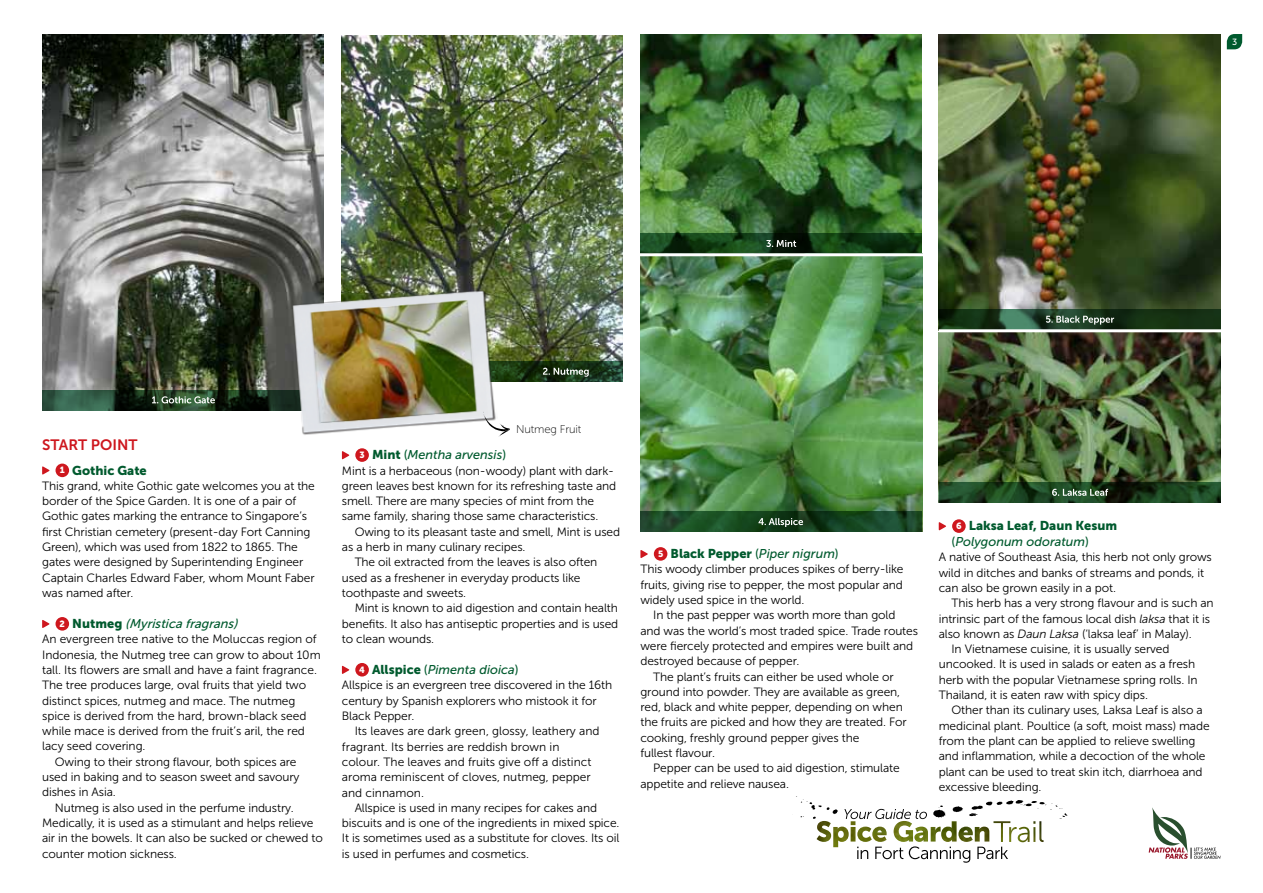
<style>
.page{position:relative;width:1263px;height:893px;background:#fff}
.page>*{position:absolute;margin:0;border:0;box-sizing:border-box;transform-origin:0 0}
.t1{font:15px "Museo Sans 700";color:#ce171e}
.t2{font:italic 12.75px "Museo Sans 500";color:#005a2e}
.t3{font:12.75px "Museo Sans 900";color:#005a2e}
.t4{font:italic 12.75px "Museo Sans 500";color:#005a2e}
.t5{font:12px/15.3px "Museo Sans 300";letter-spacing:-.01em;color:#000}
.t6{font:11.25px "Museo Sans 100";letter-spacing:-.01em;color:#000}
.t7{font:9px "Museo Sans 500";color:#fff}
.s1{font-size:9px;color:#fff}
.s2{font-family:"Museo Sans 900";font-style:normal;font-size:9px;color:#fff}
.s3{font-family:"Museo Sans 900";font-style:normal}
.s4{font-style:normal}
.s5{font-family:"Museo Sans 500"}
.s6{font-family:"Museo Sans 500";font-style:italic}
.s7{font-style:italic}
</style>
<div class="page">
<svg style="left:1227px;top:34px;width:15px;height:15px"></svg>
<svg style="left:952px;top:806px;width:11px;height:6px"></svg>
<svg style="left:969px;top:800px;width:99px;height:19px"></svg>
<svg style="left:796px;top:796px;width:42px;height:23px"></svg>
<svg style="left:857px;top:846px;width:151px;height:17px"></svg>
<svg style="left:844px;top:805px;width:102px;height:14px"></svg>
<img style="left:993px;top:821px;width:50px;height:21px">
<img style="left:816px;top:821px;width:173px;height:26px">
<svg style="left:1149px;top:807px;width:71px;height:52px"></svg>
<img style="left:341px;top:35px;width:282px;height:327px">
<svg style="left:42px;top:466px;width:8px;height:9px"></svg>
<div style="left:56px;top:464px;width:13px;height:13px;background:#ce171e;border-radius:50%"></div>
<svg style="left:42px;top:620px;width:8px;height:8px"></svg>
<div style="left:56px;top:617px;width:13px;height:14px;background:#ce171e;border-radius:50%"></div>
<svg style="left:342px;top:451px;width:8px;height:9px"></svg>
<div style="left:355px;top:448px;width:14px;height:14px;background:#ce171e;border-radius:50%"></div>
<svg style="left:342px;top:665px;width:8px;height:9px"></svg>
<div style="left:355px;top:663px;width:14px;height:13px;background:#ce171e;border-radius:50%"></div>
<svg style="left:640px;top:550px;width:8px;height:8px"></svg>
<div style="left:654px;top:547px;width:13px;height:14px;background:#ce171e;border-radius:50%"></div>
<svg style="left:939px;top:522px;width:7px;height:9px"></svg>
<div style="left:952px;top:519px;width:14px;height:14px;background:#ce171e;border-radius:50%"></div>
<img style="left:640px;top:35px;width:282px;height:476px">
<img style="left:939px;top:332px;width:282px;height:170px">
<img style="left:939px;top:35px;width:281px;height:274px">
<svg style="left:510px;top:362px;width:113px;height:20px"></svg>
<svg style="left:640px;top:233px;width:282px;height:20px"></svg>
<svg style="left:640px;top:511px;width:282px;height:21px"></svg>
<svg style="left:939px;top:482px;width:281px;height:20px"></svg>
<svg style="left:939px;top:309px;width:281px;height:20px;fill:#163214"></svg>
<svg style="left:543px;top:368px;width:46px;height:9px"></svg>
<svg style="left:766px;top:240px;width:30px;height:7px"></svg>
<svg style="left:758px;top:518px;width:45px;height:9px"></svg>
<svg style="left:1046px;top:316px;width:68px;height:9px"></svg>
<svg style="left:1052px;top:489px;width:56px;height:7px"></svg>
<hr style="left:633px;top:253px;width:297px;height:3px;background:#fff">
<img style="left:43px;top:34px;width:280px;height:356px">
<svg style="left:43px;top:390px;width:246px;height:21px"></svg>
<svg style="left:152px;top:396px;width:63px;height:7px"></svg>
<img style="left:289px;top:284px;width:209px;height:127px">
<img style="left:298px;top:294px;width:212px;height:143px">
<p class="t7" style="left:1232px;top:37px;width:7px">3</p>
<p class="t1" style="left:42px;top:437px;width:19px">START</p>
<p class="t1" style="left:91px;top:437px;width:45px">POINT</p>
<p class="t3" style="left:60px;top:463px;width:88px"><span class="s1">1</span> Gothic Gate</p>
<p class="t5" style="left:42px;top:478px;width:274px">This grand, white Gothic gate welcomes you at the border of the Spice Garden. It is one of a pair of Gothic gates marking the entrance to Singapore’s first Christian cemetery (present-day Fort Canning Green), which was used from 1822 to 1865. The gates were designed by Superintending Engineer Captain Charles Edward Faber, whom Mount Faber was named after.</p>
<p class="t4" style="left:60px;top:617px;width:183px"><span class="s2">2</span> <span class="s3">N u t m e g</span> (Myristicafragrans)</p>
<p class="t5" style="left:42px;top:632px;width:276px">An evergreen tree native to the Moluccas region of</p>
<p class="t5" style="left:42px;top:647px;width:280px">Indonesia, the Nutmeg tree can grow to about 10m</p>
<p class="t5" style="left:42px;top:662px;width:276px">tall. Its flowers are small and have a faint fragrance.</p>
<p class="t5" style="left:42px;top:677px;width:266px">The tree produces large, oval fruits that yield two</p>
<p class="t5" style="left:42px;top:693px;width:255px">distinct spices, nutmeg and mace. The nutmeg</p>
<p class="t5" style="left:42px;top:708px;width:266px">spice is derived from the hard, brown-black seed</p>
<p class="t5" style="left:42px;top:723px;width:264px">while mace is derived from the fruit’s aril, the red</p>
<p class="t5" style="left:42px;top:739px;width:105px">lacy seed covering.</p>
<p class="t5" style="left:55px;top:754px;width:243px">Owing to their strong flavour, both spices are</p>
<p class="t5" style="left:42px;top:769px;width:259px">used in baking and to season sweet and savoury</p>
<p class="t5" style="left:42px;top:785px;width:75px">dishes in Asia.</p>
<p class="t5" style="left:55px;top:800px;width:240px">Nutmeg is also used in the perfume industry.</p>
<p class="t5" style="left:42px;top:815px;width:273px">Medically, it is used as a stimulant and helps relieve</p>
<p class="t5" style="left:42px;top:830px;width:282px">air in the bowels. It can also be sucked or chewed to</p>
<p class="t5" style="left:42px;top:846px;width:136px">counter motion sickness.</p>
<p class="t6" style="left:516px;top:424px;width:67px">Nutmeg Fruit</p>
<p class="t2" style="left:359px;top:448px;width:148px"><span class="s2">3</span> <span class="s3">Mint</span> <span class="s4">(</span>Mentha arvensis<span class="s4">)</span></p>
<p class="t5" style="left:342px;top:463px;width:276px">Mint is a herbaceous (non-woody) plant with dark&shy;green leaves best known for its refreshing taste and smell. There are many species of mint from the same family, sharing those same characteristics.</p>
<p class="t5" style="left:355px;top:524px;width:267px">Owing to its pleasant taste and smell, Mint is used</p>
<p class="t5" style="left:342px;top:539px;width:185px">as a herb in many culinary recipes.</p>
<p class="t5" style="left:355px;top:555px;width:244px">The oil extracted from the leaves is also often</p>
<p class="t5" style="left:342px;top:570px;width:240px">used as a freshener in everyday products like</p>
<p class="t5" style="left:342px;top:585px;width:126px">toothpaste and sweets.</p>
<p class="t5" style="left:355px;top:601px;width:265px">Mint is known to aid digestion and contain health</p>
<p class="t5" style="left:342px;top:616px;width:278px">benefits. It also has antiseptic properties and is used</p>
<p class="t5" style="left:342px;top:631px;width:94px">to clean wounds.</p>
<p class="t2" style="left:359px;top:662px;width:161px"><span class="s2">4</span> <span class="s3">Allspice</span> <span class="s4">(</span>Pimenta dioica<span class="s4">)</span></p>
<p class="t5" style="left:342px;top:678px;width:272px">Allspice is an evergreen tree discovered in the 16th century by Spanish explorers who mistook it for<br>Black Pepper.</p>
<p class="t5" style="left:342px;top:724px;width:259px;text-indent:13px">Its leaves are dark green, glossy, leathery and fragrant. Its berries are reddish brown in colour. The leaves and fruits give off a distinct aroma reminiscent of cloves, nutmeg, pepper and cinnamon.</p>
<p class="t5" style="left:342px;top:800px;width:279px;text-indent:13px">Allspice is used in many recipes for cakes and biscuits and is one of the ingredients in mixed spice.<br>It is sometimes used as a substitute for cloves. Its oil is used in perfumes and cosmetics.</p>
<p class="t3" style="left:658px;top:546px;width:182px"><span class="s1">5</span> Black Pepper <span class="s5">(</span><span class="s6">Piper nigrum</span><span class="s5">)</span></p>
<p class="t5" style="left:640px;top:562px;width:265px;text-align:justify">This woody climber produces spikes of berry-like fruits, giving rise to pepper, the most popular and widely used spice in the world.</p>
<p class="t5" style="left:653px;top:608px;width:244px">In the past pepper was worth more than gold</p>
<p class="t5" style="left:640px;top:623px;width:279px">and was the world’s most traded spice. Trade routes</p>
<p class="t5" style="left:640px;top:638px;width:274px">were fiercely protected and empires were built and</p>
<p class="t5" style="left:640px;top:653px;width:160px">destroyed because of pepper.</p>
<p class="t5" style="left:653px;top:669px;width:242px">The plant’s fruits can either be used whole or</p>
<p class="t5" style="left:640px;top:684px;width:261px">ground into powder. They are available as green,</p>
<p class="t5" style="left:640px;top:699px;width:264px">red, black and white pepper, depending on when</p>
<p class="t5" style="left:640px;top:715px;width:268px">the fruits are picked and how they are treated. For</p>
<p class="t5" style="left:640px;top:730px;width:220px">cooking, freshly ground pepper gives the</p>
<p class="t5" style="left:640px;top:745px;width:76px">fullest flavour.</p>
<p class="t5" style="left:653px;top:761px;width:248px">Pepper can be used to aid digestion, stimulate</p>
<p class="t5" style="left:640px;top:776px;width:150px">appetite and relieve nausea.</p>
<p class="t3" style="left:956px;top:519px;width:162px"><span class="s1">6</span> Laksa Leaf, Daun Kesum</p>
<p class="t2" style="left:951px;top:535px;width:139px"><span class="s4">(</span>Polygonum odoratum<span class="s4">)</span></p>
<p class="t5" style="left:939px;top:550px;width:275px">A native of Southeast Asia, this herb not only grows wild in ditches and banks of streams and ponds, it can also be grown easily in a pot.</p>
<p class="t5" style="left:951px;top:595px;width:264px">This herb has a very strong flavour and is such an</p>
<p class="t5" style="left:939px;top:611px;width:273px">intrinsic part of the famous local dish <span class="s7">laksa</span> that it is</p>
<p class="t5" style="left:939px;top:626px;width:255px">also known as <span class="s7">Daun Laksa</span> (‘laksa leaf’ in Malay).</p>
<p class="t5" style="left:951px;top:641px;width:219px">In Vietnamese cuisine, it is usually served</p>
<p class="t5" style="left:939px;top:657px;width:258px">uncooked. It is used in salads or eaten as a fresh</p>
<p class="t5" style="left:939px;top:672px;width:260px">herb with the popular Vietnamese spring rolls. In</p>
<p class="t5" style="left:939px;top:687px;width:211px">Thailand, it is eaten raw with spicy dips.</p>
<p class="t5" style="left:951px;top:703px;width:253px">Other than its culinary uses, Laksa Leaf is also a</p>
<p class="t5" style="left:939px;top:718px;width:272px">medicinal plant. Poultice (a soft, moist mass) made</p>
<p class="t5" style="left:939px;top:733px;width:258px">from the plant can be applied to relieve swelling</p>
<p class="t5" style="left:939px;top:748px;width:268px">and inflammation, while a decoction of the whole</p>
<p class="t5" style="left:939px;top:764px;width:265px">plant can be used to treat skin itch, diarrhoea and</p>
<p class="t5" style="left:939px;top:779px;width:104px">excessive bleeding.</p>
</div>
